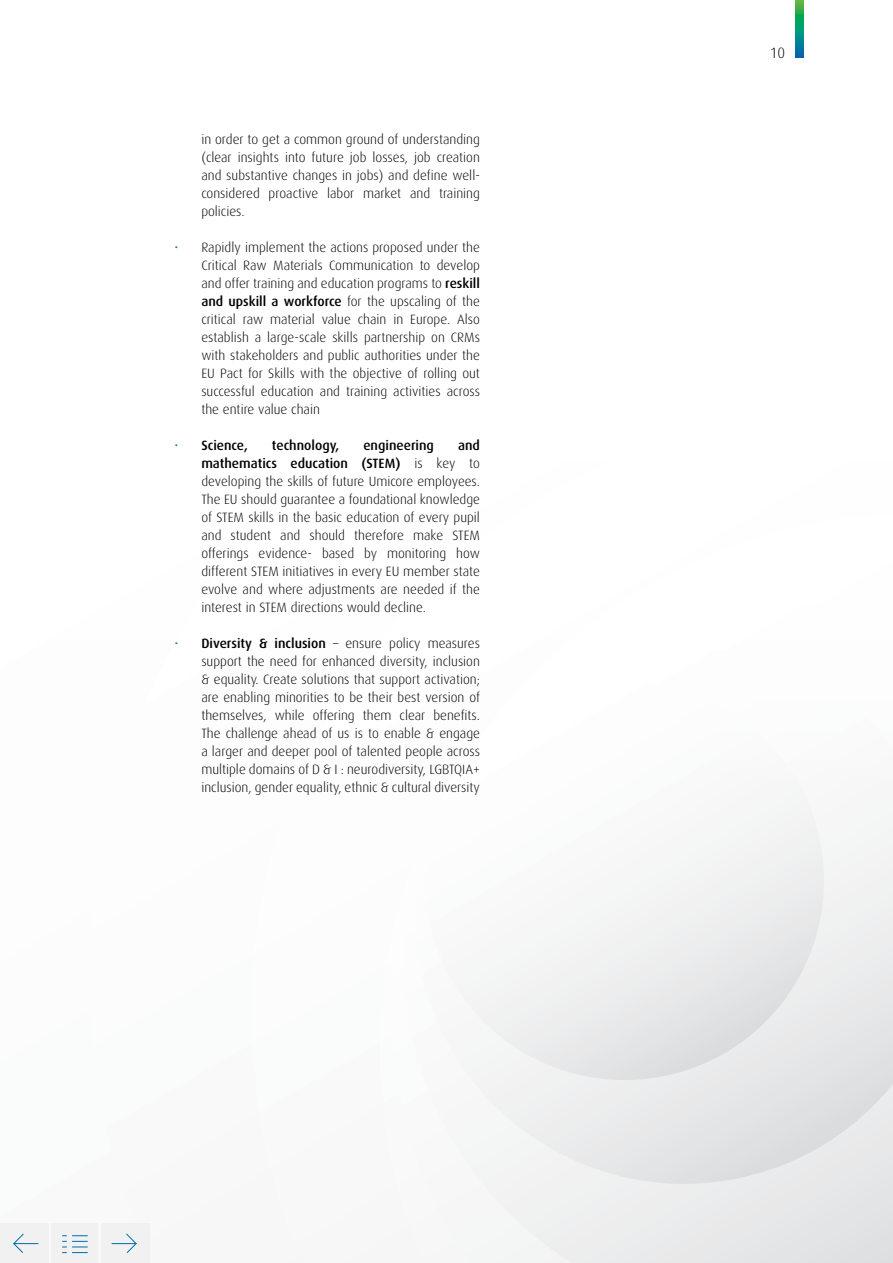
<style>
.page{position:relative;width:893px;height:1263px;background:#fff}
.page>*{position:absolute;margin:0;border:0;box-sizing:border-box;transform-origin:0 0}
.t1{font:300 15px "Dax";color:#000}
.t2{font:300 13.5px/18px "Dax";color:#000;text-align:justify}
.t3{font:500 13.5px "Dax";color:#000}
.s1{color:#006daa}
.s2{font-weight:500}
.s3{font-weight:300;color:#006daa}
</style>
<div class="page">
<img style="left:402px;top:871px;width:450px;height:209px">
<svg style="left:795px;top:0;width:9px;height:58px"></svg>
<div style="left:0;top:1224px;width:49px;height:39px;background:#f1f1f2"></div>
<svg style="left:13px;top:1233px;width:25px;height:20px"></svg>
<div style="left:101px;top:1224px;width:49px;height:39px;background:#f1f1f2"></div>
<svg style="left:112px;top:1233px;width:25px;height:20px"></svg>
<div style="left:52px;top:1224px;width:46px;height:39px;background:#f1f1f2"></div>
<svg style="left:62px;top:1235px;width:26px;height:18px"></svg>
<p class="t2" style="left:201px;top:130px;width:280px">in order to get a common ground of understanding (clear insights into future job losses, job creation and substantive changes in jobs) and define well&shy;considered proactive labor market and training policies.</p>
<p class="t2" style="left:201px;top:238px;width:280px;text-indent:-27px"><span class="s1">•</span> Rapidly implement the actions proposed under the Critical Raw Materials Communication to develop and offer training and education programs to <span class="s2">reskill and upskill a workforce</span> for the upscaling of the critical raw material value chain in Europe. Also establish a large-scale skills partnership on CRMs with stakeholders and public authorities under the EU Pact for Skills with the objective of rolling out successful education and training activities across the entire value chain</p>
<p class="t3" style="left:174px;top:438px;width:75px"><span class="s3">•</span> Science,</p>
<p class="t3" style="left:272px;top:438px;width:69px">technology,</p>
<p class="t3" style="left:363px;top:438px;width:72px">engineering</p>
<p class="t2" style="left:201px;top:436px;width:280px;text-indent:257px"><span class="s2">and mathematics education (STEM)</span> is key to developing the skills of future Umicore employees.<br>The EU should guarantee a foundational knowledge of STEM skills in the basic education of every pupil and student and should therefore make STEM offerings evidence- based by monitoring how different STEM initiatives in every EU member state evolve and where adjustments are needed if the interest in STEM directions would decline.</p>
<p class="t2" style="left:201px;top:634px;width:280px;text-indent:-27px"><span class="s1">•</span> <span class="s2">Diversity &amp; inclusion</span> – ensure policy measures support the need for enhanced diversity, inclusion &amp; equality. Create solutions that support activation; are enabling minorities to be their best version of themselves, while offering them clear benefits.<br>The challenge ahead of us is to enable &amp; engage a larger and deeper pool of talented people across multiple domains of D &amp; I : neurodiversity, LGBTQIA+ inclusion, gender equality, ethnic &amp; cultural diversity</p>
<p class="t1" style="left:770px;top:44px;width:17px">10</p>
</div>
